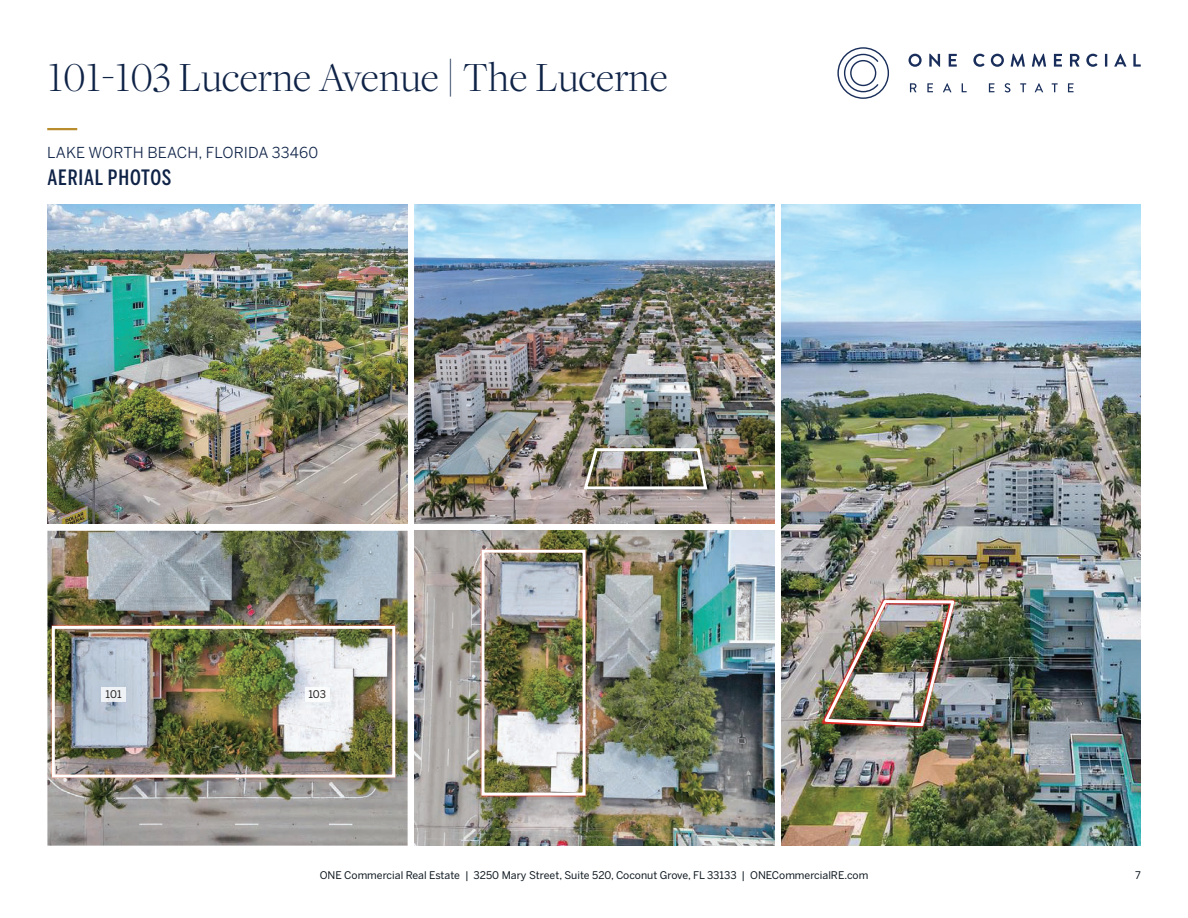
<style>
.page{position:relative;width:1188px;height:918px;background:#fff}
.page>*{position:absolute;margin:0;border:0;box-sizing:border-box;transform-origin:0 0}
.t1{font:300 43.2px "Freight Disp Pro";color:#0f2347}
.t2{font:500 21px "Benton Sans Comp";letter-spacing:.04em;color:#0f2347}
.t3{font:15px "Benton Sans";letter-spacing:.01em;color:#0f2347}
.t4{font:10.5px "Benton Sans";color:#0d171f}
.t5{font:10.5px "Benton Sans";color:#231f20}
</style>
<div class="page">
<svg style="left:837px;top:47px;width:52px;height:52px"></svg>
<svg style="left:909px;top:54px;width:13px;height:13px"></svg>
<svg style="left:929px;top:54px;width:11px;height:13px"></svg>
<svg style="left:949px;top:54px;width:8px;height:13px"></svg>
<svg style="left:973px;top:54px;width:12px;height:13px"></svg>
<svg style="left:991px;top:54px;width:13px;height:13px"></svg>
<svg style="left:1011px;top:54px;width:14px;height:13px"></svg>
<svg style="left:1032px;top:54px;width:14px;height:13px"></svg>
<svg style="left:1054px;top:54px;width:8px;height:13px"></svg>
<svg style="left:1070px;top:54px;width:9px;height:13px"></svg>
<svg style="left:1086px;top:54px;width:12px;height:13px"></svg>
<svg style="left:1105px;top:54px;width:2px;height:13px"></svg>
<svg style="left:1114px;top:54px;width:12px;height:13px"></svg>
<svg style="left:1133px;top:54px;width:8px;height:13px"></svg>
<svg style="left:910px;top:83px;width:6px;height:9px"></svg>
<svg style="left:927px;top:83px;width:6px;height:9px"></svg>
<svg style="left:943px;top:83px;width:8px;height:9px"></svg>
<svg style="left:962px;top:83px;width:5px;height:9px"></svg>
<svg style="left:989px;top:83px;width:5px;height:9px"></svg>
<svg style="left:1005px;top:83px;width:5px;height:9px"></svg>
<svg style="left:1020px;top:83px;width:6px;height:9px"></svg>
<svg style="left:1035px;top:83px;width:8px;height:9px"></svg>
<svg style="left:1052px;top:83px;width:6px;height:9px"></svg>
<svg style="left:1068px;top:83px;width:6px;height:9px"></svg>
<hr style="left:47px;top:128px;width:30px;height:2px;background:#b98d2d">
<img style="left:47px;top:531px;width:361px;height:315px">
<img style="left:781px;top:204px;width:360px;height:642px">
<img style="left:415px;top:531px;width:359px;height:315px">
<img style="left:47px;top:204px;width:360px;height:319px">
<img style="left:415px;top:204px;width:359px;height:319px">
<div style="left:481px;top:550px;width:105px;height:246px;border:3px solid #fff"></div>
<div style="left:52px;top:626px;width:343px;height:152px;border:3px solid #fff"></div>
<img style="left:821px;top:598px;width:136px;height:130px">
<img style="left:102px;top:687px;width:23px;height:15px">
<img style="left:305px;top:687px;width:24px;height:15px">
<img style="left:582px;top:446px;width:127px;height:45px">
<h1 class="t1" style="left:47px;top:49px;width:622px">101-103 Lucerne Avenue | The Lucerne</h1>
<h3 class="t3" style="left:47px;top:144px;width:272px">LAKE WORTH BEACH, FLORIDA 33460</h3>
<h2 class="t2" style="left:47px;top:165px;width:125px">AERIAL PHOTOS</h2>
<p class="t5" style="left:106px;top:688px;width:18px">101</p>
<p class="t5" style="left:308px;top:688px;width:19px">103</p>
<p class="t4" style="left:320px;top:868px;width:550px">ONE Commercial Real Estate | 3250 Mary Street, Suite 520, Coconut Grove, FL 33133 | ONECommercialRE.com</p>
<p class="t4" style="left:1135px;top:868px;width:7px">7</p>
</div>
